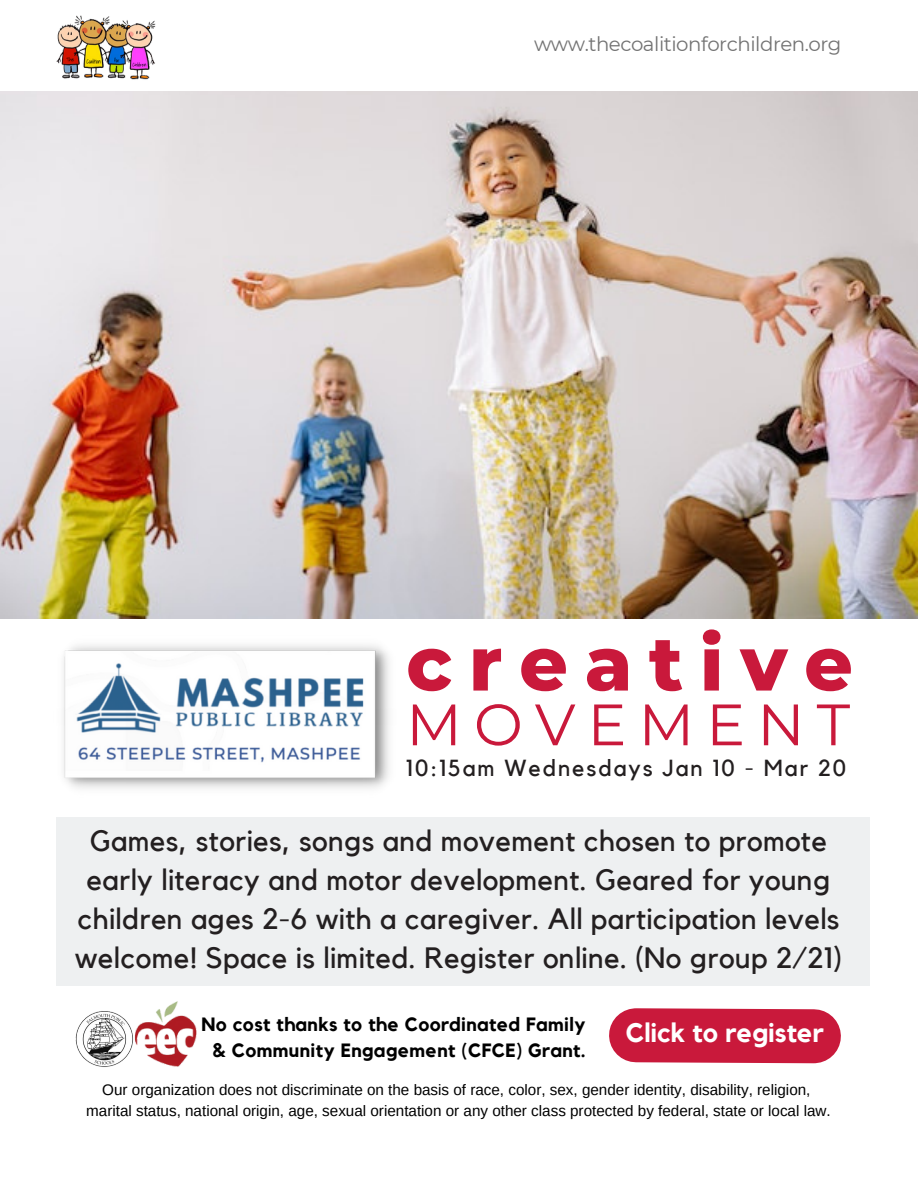
<style>
.page{position:relative;width:918px;height:1188px;background:#fff}
.page>*{position:absolute;margin:0;border:0;box-sizing:border-box;transform-origin:0 0}
.t1{font:800 76.05px "Montserrat";letter-spacing:.22em;color:#c9193b}
.t2{font:58.2px "Montserrat";letter-spacing:.205em;color:#c9193b}
.t3{font:29.4px/38.8px "Kollektif";letter-spacing:.015em;color:#231f20;text-align:center}
.t4{font:700 26.7px "Kollektif";color:#fff}
.t5{font:23.25px "Kollektif";letter-spacing:.085em;color:#231f20}
.t6{font:19.8px "Montserrat";letter-spacing:-.025em;color:#737373}
.t7{font:700 19.2px/25.8px "Kollektif";letter-spacing:.02em;color:#000;text-align:center}
.t8{font:15.3px "Arimo";color:#000}
</style>
<div class="page">
<img style="left:0;top:92px;width:918px;height:526px">
<img style="left:57px;top:15px;width:99px;height:65px">
<img style="left:134px;top:1001px;width:63px;height:66px">
<img style="left:76px;top:1011px;width:57px;height:56px">
<svg style="left:582px;top:985px;width:286px;height:79px"></svg>
<img style="left:63px;top:645px;width:327px;height:144px">
<div style="left:56px;top:817px;width:813px;height:168px;background:#eef0f1"></div>
<p class="t6" style="left:534px;top:32px;width:309px">www.thecoalitionforchildren.org</p>
<p class="t1" style="left:406px;top:617px;width:448px">creative</p>
<p class="t2" style="left:406px;top:689px;width:445px">MOVEMENT</p>
<p class="t5" style="left:406px;top:757px;width:442px">10:15am Wednesdays Jan 10 - Mar 20</p>
<p class="t3" style="left:75px;top:823px;width:769px">Games, stories, songs and movement chosen to promote early literacy and motor development. Geared for young children ages 2-6 with a caregiver. All participation levels welcome! Space is limited. Register online. (No group 2/21)</p>
<p class="t7" style="left:201px;top:1012px;width:386px">No cost thanks to the Coordinated Family &amp; Community Engagement (CFCE) Grant.</p>
<p class="t4" style="left:626px;top:1021px;width:199px">Click to register</p>
<p class="t8" style="left:102px;top:1081px;width:710px">Our organization does not discriminate on the basis of race, color, sex, gender identity, disability, religion,</p>
<p class="t8" style="left:86px;top:1102px;width:746px">marital status, national origin, age, sexual orientation or any other class protected by federal, state or local law.</p>
</div>
